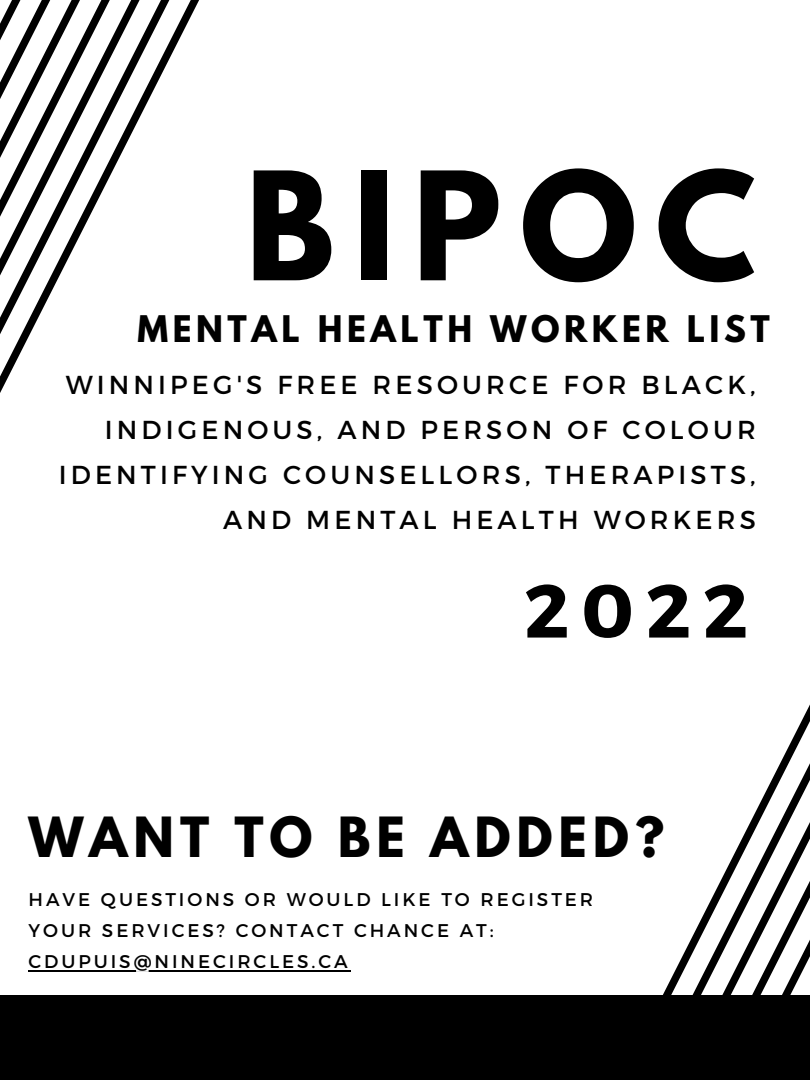
<style>
.page{position:relative;width:810px;height:1080px;background:#fff}
.page>*{position:absolute;margin:0;border:0;box-sizing:border-box;transform-origin:0 0}
.t1{font:700 133.19px "League Spartan";letter-spacing:.14em;color:#000}
.t2{font:700 75px "Montserrat";color:#000}
.t3{font:700 49.06px "League Spartan";letter-spacing:.12em;color:#000}
.t4{font:700 32.5px "League Spartan";letter-spacing:.14em;color:#000}
.t5{font:25.94px/45px "Montserrat";letter-spacing:.16em;color:#000;text-align:right}
.t6{font:18.38px/31.4px "Montserrat";letter-spacing:.16em;color:#000}
</style>
<div class="page">
<svg style="left:556px;top:704px;width:254px;height:292px"></svg>
<hr style="left:29px;top:970px;width:322px;height:2px;background:#000">
<div style="left:0;top:996px;width:810px;height:84px;background:#000"></div>
<svg style="left:150px;top:0;width:30px;height:97px"></svg>
<svg style="left:121px;top:0;width:29px;height:154px"></svg>
<svg style="left:91px;top:0;width:30px;height:214px"></svg>
<svg style="left:61px;top:0;width:30px;height:273px"></svg>
<svg style="left:0;top:0;width:61px;height:393px"></svg>
<h1 class="t1" style="left:246px;top:160px;width:512px">BIPOC</h1>
<p class="t4" style="left:138px;top:312px;width:634px">MENTAL HEALTH WORKER LIST</p>
<p class="t5" style="left:59px;top:361px;width:699px">WINNIPEG'S FREE RESOURCE FOR BLACK, INDIGENOUS, AND PERSON OF COLOUR IDENTIFYING COUNSELLORS, THERAPISTS, AND MENTAL HEALTH WORKERS</p>
<h2 class="t2" style="left:524px;top:562px;width:225px">2022</h2>
<h3 class="t3" style="left:28px;top:812px;width:637px">WANT TO BE ADDED?</h3>
<p class="t6" style="left:29px;top:882px;width:566px">HAVE QUESTIONS OR WOULD LIKE TO REGISTER<br>YOUR SERVICES? CONTACT CHANCE AT:<br>CDUPUIS@NINECIRCLES.CA</p>
</div>
